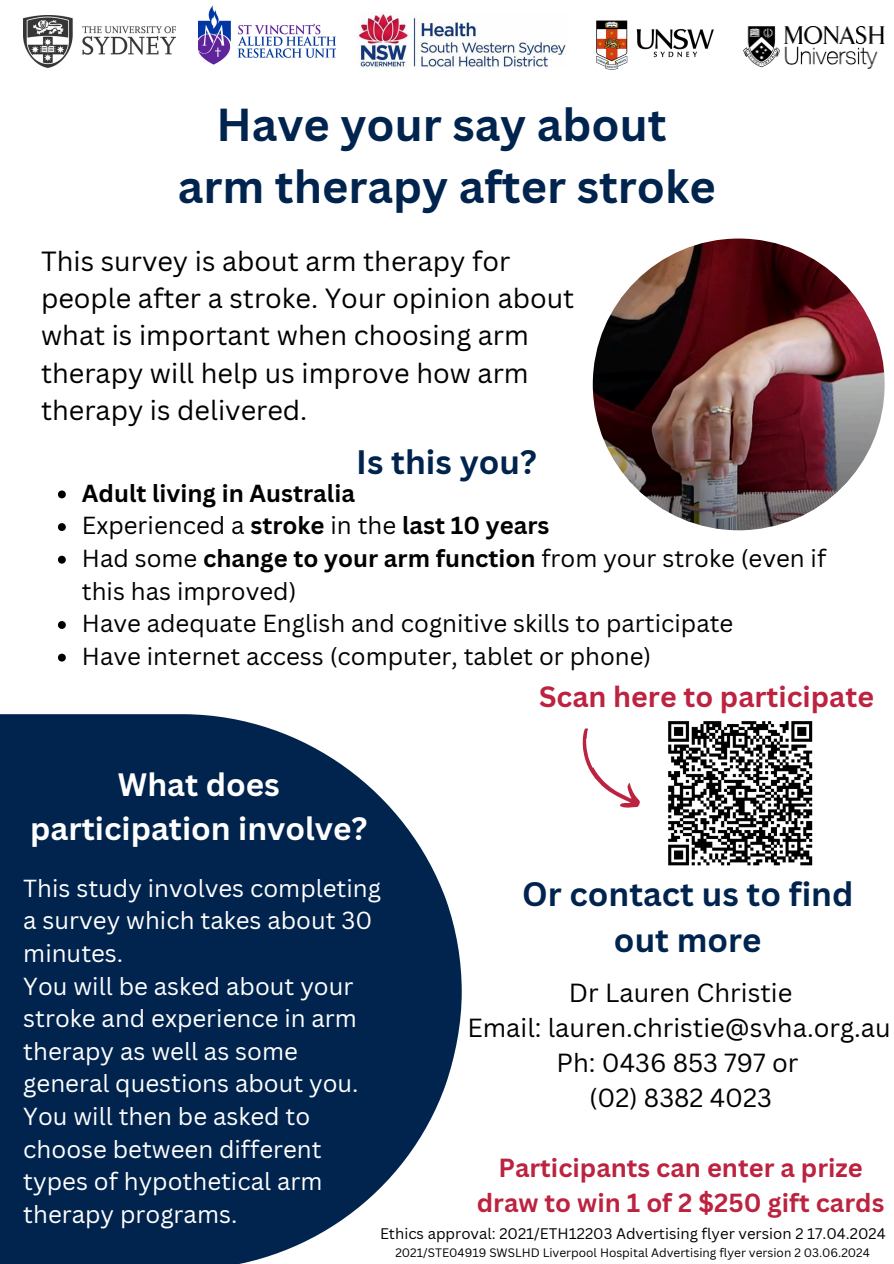
<style>
.page{position:relative;width:894px;height:1264px;background:#fff}
.page>*{position:absolute;margin:0;border:0;box-sizing:border-box;transform-origin:0 0}
.t1{font:700 45px/61.8px "Canva Sans";color:#00244e;text-align:center}
.t2{font:700 33px/46.2px "Canva Sans";color:#00244e;text-align:center}
.t3{font:700 31.5px/43.8px "Canva Sans";color:#fff;text-align:center}
.t4{font:700 28.5px "Canva Sans";color:#bc2340}
.t5{font:27px/37.2px "Canva Sans";color:#000}
.t6{font:25.5px/35px "Canva Sans";color:#000;text-align:center}
.t7{font:700 25.5px/34.8px "Canva Sans";color:#bc2340;text-align:center}
.t8{font:24px/32.7px "Canva Sans";color:#fff}
.t9{font:24px/32.7px "Canva Sans";color:#000}
.t10{font:700 24px "Canva Sans";color:#000}
.t11{font:14.85px "Canva Sans";color:#000}
.t12{font:11.85px "Canva Sans";color:#000}
.s1{font-weight:700}
</style>
<div class="page">
<img style="left:23px;top:15px;width:152px;height:53px">
<img style="left:357px;top:12px;width:209px;height:55px">
<img style="left:199px;top:5px;width:136px;height:60px">
<img style="left:596px;top:20px;width:118px;height:50px">
<img style="left:743px;top:27px;width:141px;height:41px">
<svg style="left:0;top:714px;width:461px;height:549px;fill:#00244e"></svg>
<svg style="left:58px;top:490px;width:8px;height:8px"></svg>
<svg style="left:58px;top:523px;width:8px;height:8px"></svg>
<svg style="left:58px;top:555px;width:8px;height:8px"></svg>
<svg style="left:58px;top:621px;width:8px;height:8px"></svg>
<svg style="left:58px;top:653px;width:8px;height:8px"></svg>
<svg style="left:582px;top:728px;width:58px;height:80px"></svg>
<img style="left:592px;top:238px;width:292px;height:292px;border-radius:50%">
<img style="left:668px;top:721px;width:145px;height:145px">
<h2 class="t1" style="left:178px;top:93px;width:539px">Have your say about arm therapy after stroke</h2>
<p class="t5" style="left:41px;top:242px;width:534px">This survey is about arm therapy for people after a stroke. Your opinion about what is important when choosing arm therapy will help us improve how arm therapy is delivered.</p>
<h1 class="t2" style="left:356px;top:437px;width:182px">Is this you?</h1>
<p class="t10" style="left:82px;top:476px;width:274px">Adult living in Australia</p>
<h4 class="t9" style="left:82px;top:508px;width:469px">Experienced a <span class="s1">stroke</span> in the <span class="s1">last 10 years</span></h4>
<h2 class="t9" style="left:82px;top:541px;width:745px">Had some <span class="s1">change to your arm function</span> from your stroke (even if this has improved)</h2>
<p class="t9" style="left:82px;top:606px;width:652px">Have adequate English and cognitive skills to participate</p>
<p class="t9" style="left:82px;top:639px;width:571px">Have internet access (computer, tablet or phone)</p>
<p class="t3" style="left:30px;top:762px;width:339px">What does participation involve?</p>
<p class="t4" style="left:539px;top:676px;width:336px">Scan here to participate</p>
<p class="t8" style="left:23px;top:871px;width:359px">This study involves completing a survey which takes about 30 minutes.<br>You will be asked about your stroke and experience in arm therapy as well as some general questions about you.<br>You will then be asked to choose between different types of hypothetical arm therapy programs.</p>
<h3 class="t2" style="left:522px;top:870px;width:333px">Or contact us to find out more</h3>
<h2 class="t6" style="left:467px;top:975px;width:424px">Dr Lauren Christie<br>Email: lauren.christie@svha.org.au<br>Ph: 0436 853 797 or<br>(02) 8382 4023</h2>
<h6 class="t7" style="left:476px;top:1149px;width:409px">Participants can enter a prize draw to win 1 of 2 $250 gift cards</h6>
<h6 class="t11" style="left:380px;top:1223px;width:507px">Ethics approval: 2021/ETH12203 Advertising flyer version 2 17.04.2024</h6>
<h5 class="t12" style="left:395px;top:1244px;width:476px">2021/STE04919 SWSLHD Liverpool Hospital Advertising flyer version 2 03.06.2024</h5>
</div>
